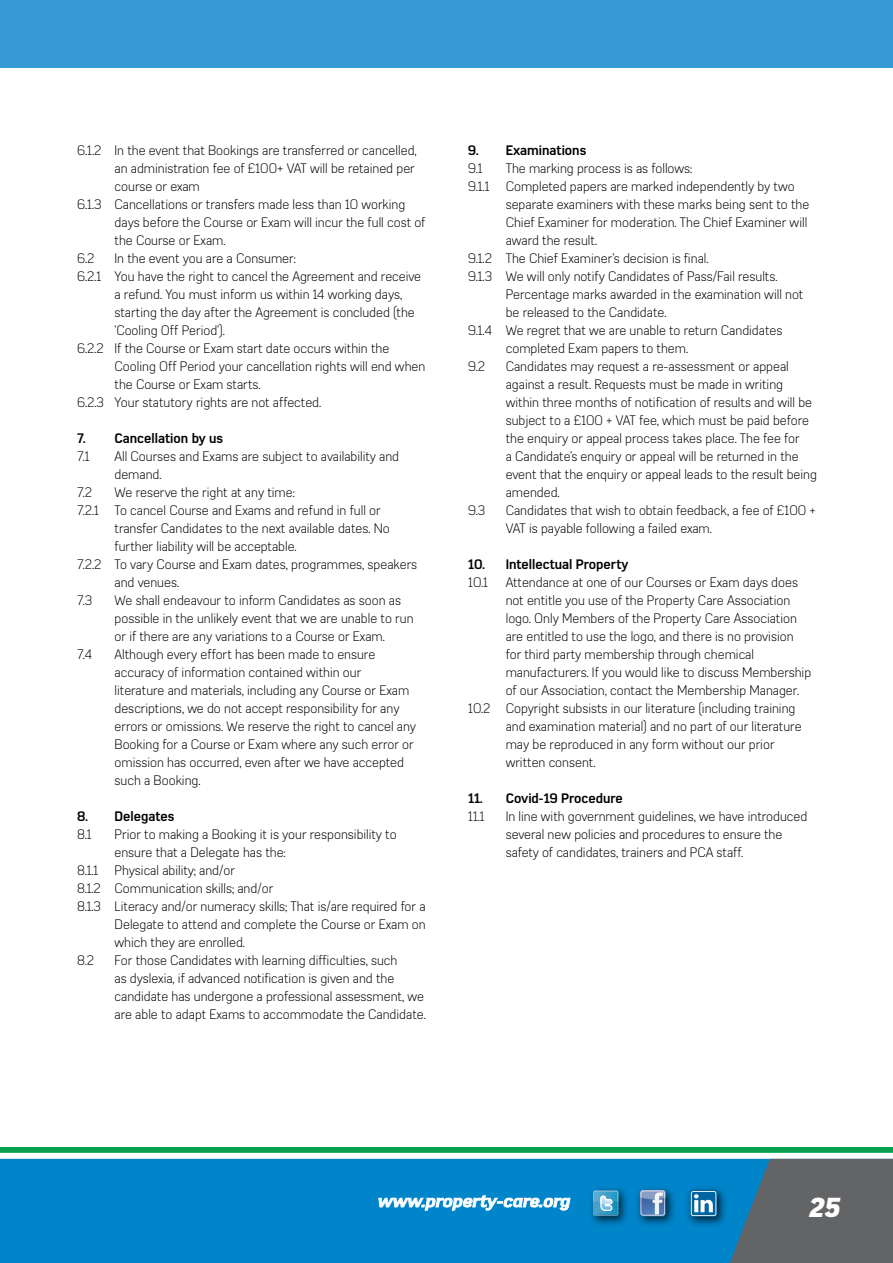
<style>
.page{position:relative;width:893px;height:1263px;background:#fff}
.page>*{position:absolute;margin:0;border:0;box-sizing:border-box;transform-origin:0 0}
.t1{font:italic 900 27px "Azbuka";color:#fff}
.t2{font:italic 700 16.5px "Azbuka";color:#fff;scale:1.12 1}
.t3{font:300 13.5px/18px "Azbuka";color:#000}
.t4{font:700 13.5px "Azbuka";color:#000}
</style>
<div class="page">
<div style="left:0;top:1154px;width:893px;height:109px;background:#0084ca"></div>
<div style="left:0;top:1147px;width:893px;height:6px;background:#009e4d"></div>
<svg style="left:378px;top:1195px;width:193px;height:16px"></svg>
<div style="left:635px;top:1185px;width:42px;height:42px;background:#000;opacity:.75"></div>
<svg style="left:640px;top:1190px;width:26px;height:26px"></svg>
<div style="left:641px;top:1191px;width:24px;height:24px;border:1px solid #f1f0f0;border-radius:3px"></div>
<div style="left:588px;top:1186px;width:42px;height:41px;background:#000;opacity:.75"></div>
<svg style="left:593px;top:1190px;width:26px;height:26px"></svg>
<div style="left:0;top:1153px;width:893px;height:6px;background:#fff"></div>
<div style="left:685px;top:1185px;width:43px;height:43px;background:#000;opacity:.75"></div>
<svg style="left:690px;top:1190px;width:27px;height:27px"></svg>
<svg style="left:694px;top:1194px;width:19px;height:18px"></svg>
<div style="left:691px;top:1191px;width:25px;height:25px;border:1px solid #fff;border-radius:2px"></div>
<div style="left:0;top:0;width:893px;height:67px;background:#359ad5"></div>
<svg style="left:722px;top:1159px;width:171px;height:104px"></svg>
<p class="t3" style="left:77px;top:141px;width:341px">6.1.2 In the event that Bookings are transferred or cancelled,</p>
<p class="t3" style="left:115px;top:159px;width:302px">an administration fee of £100+ VAT will be retained per</p>
<p class="t3" style="left:115px;top:177px;width:87px">course or exam</p>
<p class="t3" style="left:77px;top:195px;width:330px">6.1.3 Cancellations or transfers made less than 10 working</p>
<p class="t3" style="left:115px;top:213px;width:312px">days before the Course or Exam will incur the full cost of</p>
<p class="t3" style="left:115px;top:231px;width:112px">the Course or Exam.</p>
<p class="t3" style="left:77px;top:249px;width:19px">6.2</p>
<p class="t3" style="left:115px;top:249px;width:183px">In the event you are a Consumer:</p>
<p class="t3" style="left:77px;top:267px;width:346px">6.2.1 You have the right to cancel the Agreement and receive</p>
<p class="t3" style="left:115px;top:285px;width:289px">a refund. You must inform us within 14 working days,</p>
<p class="t3" style="left:115px;top:303px;width:302px">starting the day after the Agreement is concluded (the</p>
<p class="t3" style="left:115px;top:321px;width:112px">‘Cooling Off Period’).</p>
<p class="t3" style="left:77px;top:339px;width:314px">6.2.2 If the Course or Exam start date occurs within the</p>
<p class="t3" style="left:115px;top:357px;width:312px">Cooling Off Period your cancellation rights will end when</p>
<p class="t3" style="left:115px;top:375px;width:148px">the Course or Exam starts.</p>
<p class="t3" style="left:77px;top:393px;width:246px">6.2.3 Your statutory rights are not affected.</p>
<p class="t4" style="left:77px;top:430px;width:148px">7. Cancellation by us</p>
<p class="t3" style="left:77px;top:447px;width:14px">7.1</p>
<p class="t3" style="left:115px;top:447px;width:286px">All Courses and Exams are subject to availability and demand.</p>
<p class="t3" style="left:77px;top:483px;width:16px">7.2</p>
<p class="t3" style="left:115px;top:483px;width:182px">We reserve the right at any time:</p>
<p class="t3" style="left:77px;top:501px;width:305px">7.2.1 To cancel Course and Exams and refund in full or</p>
<p class="t3" style="left:115px;top:519px;width:277px">transfer Candidates to the next available dates. No</p>
<p class="t3" style="left:115px;top:537px;width:184px">further liability will be acceptable.</p>
<p class="t3" style="left:77px;top:555px;width:342px">7.2.2 To vary Course and Exam dates, programmes, speakers</p>
<p class="t3" style="left:115px;top:573px;width:66px">and venues.</p>
<p class="t3" style="left:77px;top:591px;width:17px">7.3</p>
<p class="t3" style="left:115px;top:591px;width:301px">We shall endeavour to inform Candidates as soon as possible in the unlikely event that we are unable to run or if there are any variations to a Course or Exam.</p>
<p class="t3" style="left:77px;top:645px;width:17px">7.4</p>
<p class="t3" style="left:115px;top:645px;width:303px">Although every effort has been made to ensure accuracy of information contained within our<br>literature and materials, including any Course or Exam descriptions, we do not accept responsibility for any errors or omissions. We reserve the right to cancel any Booking for a Course or Exam where any such error or omission has occurred, even after we have accepted such a Booking.</p>
<p class="t4" style="left:77px;top:808px;width:99px">8. Delegates</p>
<p class="t3" style="left:77px;top:825px;width:16px">8.1</p>
<p class="t3" style="left:115px;top:825px;width:284px">Prior to making a Booking it is your responsibility to</p>
<p class="t3" style="left:115px;top:843px;width:173px">ensure that a Delegate has the:</p>
<p class="t3" style="left:77px;top:861px;width:159px">8.1.1 Physical ability; and/or</p>
<p class="t3" style="left:77px;top:879px;width:198px">8.1.2 Communication skills; and/or</p>
<p class="t3" style="left:77px;top:897px;width:350px">8.1.3 Literacy and/or numeracy skills; That is/are required for a</p>
<p class="t3" style="left:115px;top:915px;width:313px">Delegate to attend and complete the Course or Exam on</p>
<p class="t3" style="left:115px;top:933px;width:132px">which they are enrolled.</p>
<p class="t3" style="left:77px;top:951px;width:18px">8.2</p>
<p class="t3" style="left:115px;top:951px;width:313px">For those Candidates with learning difficulties, such<br>as dyslexia, if advanced notification is given and the candidate has undergone a professional assessment, we are able to adapt Exams to accommodate the Candidate.</p>
<p class="t4" style="left:468px;top:142px;width:120px">9. Examinations</p>
<p class="t3" style="left:468px;top:159px;width:16px">9.1</p>
<p class="t3" style="left:506px;top:159px;width:188px">The marking process is as follows:</p>
<p class="t3" style="left:468px;top:177px;width:328px">9.1.1 Completed papers are marked independently by two</p>
<p class="t3" style="left:506px;top:195px;width:305px">separate examiners with these marks being sent to the</p>
<p class="t3" style="left:506px;top:213px;width:303px">Chief Examiner for moderation. The Chief Examiner will</p>
<p class="t3" style="left:506px;top:231px;width:93px">award the result.</p>
<p class="t3" style="left:468px;top:249px;width:242px">9.1.2 The Chief Examiner’s decision is final.</p>
<p class="t3" style="left:468px;top:267px;width:311px">9.1.3 We will only notify Candidates of Pass/Fail results.</p>
<p class="t3" style="left:506px;top:285px;width:299px">Percentage marks awarded in the examination will not</p>
<p class="t3" style="left:506px;top:303px;width:162px">be released to the Candidate.</p>
<p class="t3" style="left:468px;top:321px;width:316px">9.1.4 We regret that we are unable to return Candidates</p>
<p class="t3" style="left:506px;top:339px;width:184px">completed Exam papers to them.</p>
<p class="t3" style="left:468px;top:357px;width:18px">9.2</p>
<p class="t3" style="left:506px;top:357px;width:313px">Candidates may request a re-assessment or appeal against a result. Requests must be made in writing within three months of notification of results and will be subject to a £100 + VAT fee, which must be paid before the enquiry or appeal process takes place. The fee for<br>a Candidate’s enquiry or appeal will be returned in the event that the enquiry or appeal leads to the result being amended.</p>
<p class="t3" style="left:468px;top:501px;width:19px">9.3</p>
<p class="t3" style="left:506px;top:501px;width:312px">Candidates that wish to obtain feedback, a fee of £100 +<br>VAT is payable following a failed exam.</p>
<p class="t4" style="left:468px;top:556px;width:162px">10. Intellectual Property</p>
<p class="t3" style="left:468px;top:573px;width:21px">10.1</p>
<p class="t3" style="left:506px;top:573px;width:294px">Attendance at one of our Courses or Exam days does</p>
<p class="t3" style="left:506px;top:591px;width:286px">not entitle you use of the Property Care Association</p>
<p class="t3" style="left:506px;top:609px;width:293px">logo. Only Members of the Property Care Association</p>
<p class="t3" style="left:506px;top:627px;width:289px">are entitled to use the logo, and there is no provision</p>
<p class="t3" style="left:506px;top:645px;width:250px">for third party membership through chemical</p>
<p class="t3" style="left:506px;top:663px;width:307px">manufacturers. If you would like to discuss Membership</p>
<p class="t3" style="left:506px;top:681px;width:295px">of our Association, contact the Membership Manager.</p>
<p class="t3" style="left:468px;top:699px;width:329px">10.2 Copyright subsists in our literature (including training</p>
<p class="t3" style="left:506px;top:717px;width:297px">and examination material) and no part of our literature</p>
<p class="t3" style="left:506px;top:735px;width:270px">may be reproduced in any form without our prior</p>
<p class="t3" style="left:506px;top:753px;width:91px">written consent.</p>
<p class="t4" style="left:468px;top:790px;width:156px">11. Covid-19 Procedure</p>
<p class="t3" style="left:468px;top:807px;width:18px">11.1</p>
<p class="t3" style="left:506px;top:807px;width:303px">In line with government guidelines, we have introduced several new policies and procedures to ensure the safety of candidates, trainers and PCA staff.</p>
<p class="t2" style="left:378px;top:1191px;width:173px">www.property-care.org</p>
<h1 class="t1" style="left:808px;top:1189px;width:39px">25</h1>
</div>
